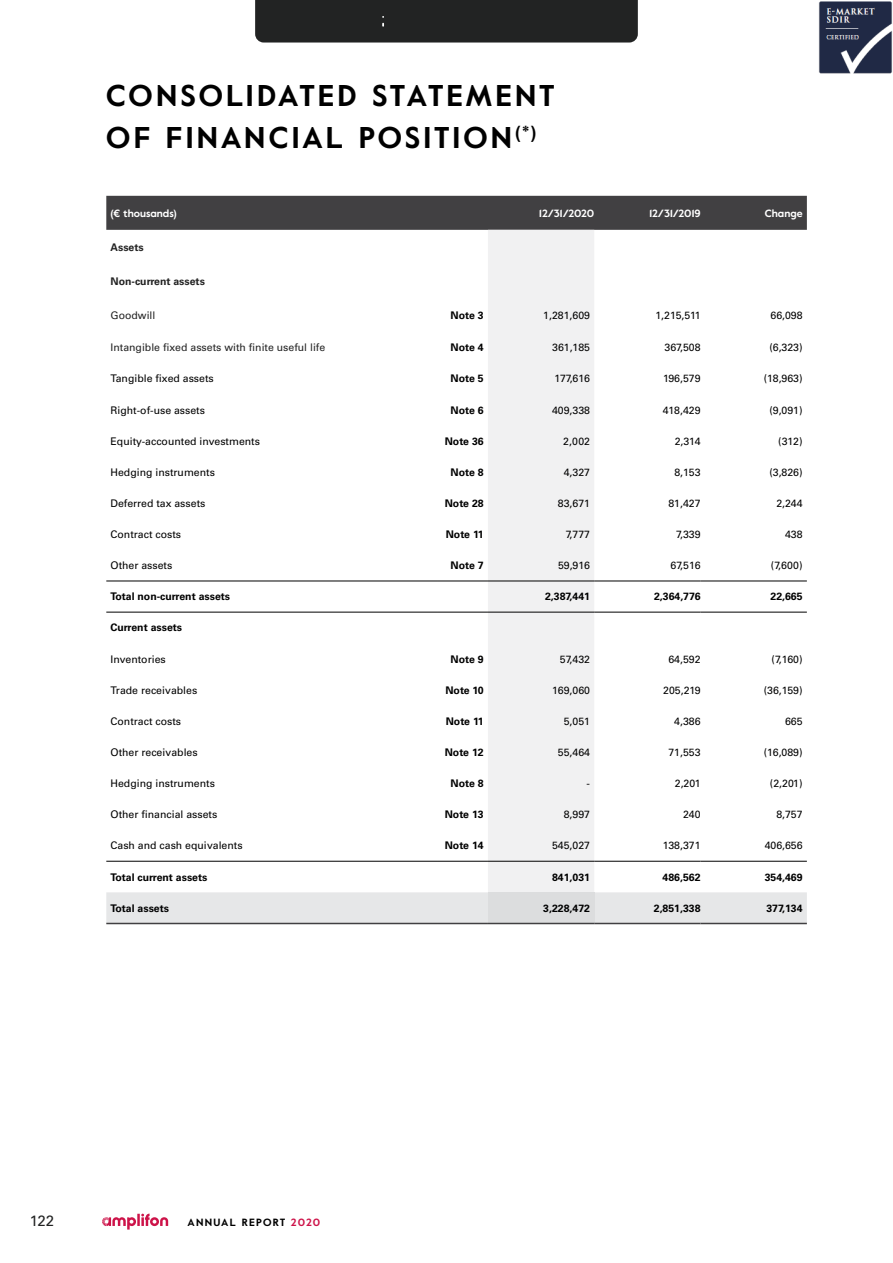
<style>
.page{position:relative;width:893px;height:1263px;background:#fff}
.page>*{position:absolute;margin:0;border:0;box-sizing:border-box;transform-origin:0 0}
.t1{font:700 30px/42px "Value";letter-spacing:.095em;color:#000}
.t2{font:15px "Univers LT Std";color:#222323}
.t3{font:10.5px "Univers LT Std";color:#000}
.t4{font:700 10.5px "Univers LT Std";color:#000}
.t5{font:10.5px "Univers LT Std";color:#222}
.t6{font:700 10.5px "Value";color:#fff}
.t7{font:700 10.5px "Univers LT Std";color:#222}
.t8{font:700 10.5px "Value";letter-spacing:.12em;color:#000}
.s1{color:#cd1349}
</style>
<div class="page">
<div style="left:106px;top:196px;width:701px;height:34px;background:#414042"></div>
<div style="left:488px;top:230px;width:106px;height:662px;background:#f1f1f2"></div>
<div style="left:106px;top:892px;width:701px;height:31px;background:#e6e7e8"></div>
<div style="left:488px;top:892px;width:106px;height:31px;background:#dcddde"></div>
<hr style="left:106px;top:581px;width:332px;height:1px;background:#000">
<hr style="left:438px;top:581px;width:50px;height:1px;background:#000">
<hr style="left:488px;top:581px;width:106px;height:1px;background:#000">
<hr style="left:594px;top:581px;width:107px;height:1px;background:#000">
<hr style="left:701px;top:581px;width:106px;height:1px;background:#000">
<hr style="left:106px;top:612px;width:332px;height:1px;background:#000">
<hr style="left:438px;top:612px;width:50px;height:1px;background:#000">
<hr style="left:488px;top:612px;width:106px;height:1px;background:#000">
<hr style="left:594px;top:612px;width:107px;height:1px;background:#000">
<hr style="left:701px;top:612px;width:106px;height:1px;background:#000">
<hr style="left:106px;top:861px;width:332px;height:1px;background:#000">
<hr style="left:438px;top:861px;width:50px;height:1px;background:#000">
<hr style="left:488px;top:861px;width:106px;height:1px;background:#000">
<hr style="left:594px;top:861px;width:107px;height:1px;background:#000">
<hr style="left:701px;top:861px;width:106px;height:1px;background:#000">
<hr style="left:106px;top:923px;width:332px;height:1px;background:#414042">
<hr style="left:438px;top:923px;width:50px;height:1px;background:#414042">
<hr style="left:488px;top:923px;width:106px;height:1px;background:#414042">
<hr style="left:594px;top:923px;width:107px;height:1px;background:#414042">
<hr style="left:701px;top:923px;width:106px;height:1px;background:#414042">
<svg style="left:102px;top:1213px;width:66px;height:16px"></svg>
<div style="left:255px;top:0;width:383px;height:43px;background:#222323"></div>
<img style="left:819px;top:1px;width:73px;height:73px">
<h1 class="t1" style="left:106px;top:74px;width:450px">CONSOLIDATED STATEMENT<br>OF FINANCIAL POSITION<sup>(*)</sup></h1>
<p class="t6" style="left:111px;top:206px;width:68px">(€ thousands)</p>
<p class="t6" style="left:539px;top:206px;width:57px">12/31/2020</p>
<p class="t6" style="left:649px;top:206px;width:53px">12/31/2019</p>
<p class="t6" style="left:765px;top:206px;width:39px">Change</p>
<p class="t7" style="left:111px;top:241px;width:35px">Assets</p>
<p class="t7" style="left:111px;top:275px;width:96px">Non-current assets</p>
<p class="t5" style="left:111px;top:309px;width:46px">Goodwill</p>
<p class="t4" style="left:451px;top:309px;width:35px">Note 3</p>
<p class="t3" style="left:543px;top:309px;width:48px">1,281,609</p>
<p class="t3" style="left:655px;top:309px;width:47px">1,215,511</p>
<p class="t3" style="left:770px;top:309px;width:34px">66,098</p>
<p class="t5" style="left:111px;top:341px;width:216px">Intangible fixed assets with finite useful life</p>
<p class="t4" style="left:451px;top:341px;width:35px">Note 4</p>
<p class="t3" style="left:552px;top:341px;width:39px">361,185</p>
<p class="t3" style="left:665px;top:341px;width:37px">367,508</p>
<p class="t3" style="left:769px;top:341px;width:35px">(6,323)</p>
<p class="t3" style="left:111px;top:372px;width:105px">Tangible fixed assets</p>
<p class="t4" style="left:451px;top:373px;width:35px">Note 5</p>
<p class="t3" style="left:554px;top:372px;width:37px">177,616</p>
<p class="t3" style="left:663px;top:372px;width:39px">196,579</p>
<p class="t3" style="left:764px;top:372px;width:40px">(18,963)</p>
<p class="t3" style="left:111px;top:404px;width:96px">Right-of-use assets</p>
<p class="t4" style="left:451px;top:404px;width:35px">Note 6</p>
<p class="t3" style="left:552px;top:404px;width:39px">409,338</p>
<p class="t3" style="left:663px;top:404px;width:39px">418,429</p>
<p class="t3" style="left:769px;top:404px;width:35px">(9,091)</p>
<p class="t3" style="left:111px;top:435px;width:151px">Equity-accounted investments</p>
<p class="t4" style="left:445px;top:435px;width:40px">Note 36</p>
<p class="t3" style="left:563px;top:435px;width:28px">2,002</p>
<p class="t3" style="left:675px;top:435px;width:27px">2,314</p>
<p class="t3" style="left:778px;top:435px;width:26px">(312)</p>
<p class="t3" style="left:111px;top:466px;width:106px">Hedging instruments</p>
<p class="t4" style="left:451px;top:466px;width:35px">Note 8</p>
<p class="t3" style="left:564px;top:466px;width:28px">4,327</p>
<p class="t3" style="left:674px;top:466px;width:28px">8,153</p>
<p class="t3" style="left:769px;top:466px;width:35px">(3,826)</p>
<p class="t3" style="left:111px;top:497px;width:96px">Deferred tax assets</p>
<p class="t4" style="left:445px;top:497px;width:40px">Note 28</p>
<p class="t3" style="left:558px;top:497px;width:34px">83,671</p>
<p class="t3" style="left:668px;top:497px;width:34px">81,427</p>
<p class="t3" style="left:776px;top:497px;width:28px">2,244</p>
<p class="t3" style="left:111px;top:528px;width:72px">Contract costs</p>
<p class="t4" style="left:446px;top:528px;width:39px">Note 11</p>
<p class="t3" style="left:566px;top:528px;width:26px">7,777</p>
<p class="t3" style="left:676px;top:528px;width:26px">7,339</p>
<p class="t3" style="left:785px;top:528px;width:19px">438</p>
<p class="t3" style="left:111px;top:559px;width:63px">Other assets</p>
<p class="t4" style="left:451px;top:559px;width:35px">Note 7</p>
<p class="t3" style="left:558px;top:559px;width:33px">59,916</p>
<p class="t3" style="left:671px;top:559px;width:31px">67,516</p>
<p class="t3" style="left:771px;top:559px;width:33px">(7,600)</p>
<p class="t4" style="left:111px;top:590px;width:121px">Total non-current assets</p>
<p class="t4" style="left:545px;top:590px;width:46px">2,387,441</p>
<p class="t4" style="left:654px;top:590px;width:48px">2,364,776</p>
<p class="t4" style="left:770px;top:590px;width:34px">22,665</p>
<p class="t4" style="left:111px;top:622px;width:73px">Current assets</p>
<p class="t3" style="left:111px;top:653px;width:57px">Inventories</p>
<p class="t4" style="left:451px;top:653px;width:35px">Note 9</p>
<p class="t3" style="left:560px;top:653px;width:32px">57,432</p>
<p class="t3" style="left:668px;top:653px;width:34px">64,592</p>
<p class="t3" style="left:771px;top:653px;width:33px">(7,160)</p>
<p class="t3" style="left:111px;top:684px;width:88px">Trade receivables</p>
<p class="t4" style="left:445px;top:684px;width:40px">Note 10</p>
<p class="t3" style="left:552px;top:684px;width:39px">169,060</p>
<p class="t3" style="left:663px;top:684px;width:39px">205,219</p>
<p class="t3" style="left:764px;top:684px;width:40px">(36,159)</p>
<p class="t3" style="left:111px;top:715px;width:72px">Contract costs</p>
<p class="t4" style="left:446px;top:715px;width:39px">Note 11</p>
<p class="t3" style="left:564px;top:715px;width:28px">5,051</p>
<p class="t3" style="left:674px;top:715px;width:28px">4,386</p>
<p class="t3" style="left:785px;top:715px;width:19px">665</p>
<p class="t3" style="left:111px;top:746px;width:89px">Other receivables</p>
<p class="t4" style="left:445px;top:746px;width:40px">Note 12</p>
<p class="t3" style="left:558px;top:746px;width:34px">55,464</p>
<p class="t3" style="left:668px;top:746px;width:34px">71,553</p>
<p class="t3" style="left:764px;top:746px;width:40px">(16,089)</p>
<p class="t3" style="left:111px;top:777px;width:106px">Hedging instruments</p>
<p class="t4" style="left:451px;top:777px;width:35px">Note 8</p>
<p class="t3" style="left:586px;top:777px;width:5px">-</p>
<p class="t3" style="left:675px;top:777px;width:27px">2,201</p>
<p class="t3" style="left:770px;top:777px;width:34px">(2,201)</p>
<p class="t3" style="left:111px;top:808px;width:108px">Other financial assets</p>
<p class="t4" style="left:445px;top:808px;width:40px">Note 13</p>
<p class="t3" style="left:564px;top:808px;width:28px">8,997</p>
<p class="t3" style="left:683px;top:808px;width:19px">240</p>
<p class="t3" style="left:776px;top:808px;width:28px">8,757</p>
<p class="t3" style="left:111px;top:839px;width:134px">Cash and cash equivalents</p>
<p class="t4" style="left:445px;top:839px;width:40px">Note 14</p>
<p class="t3" style="left:552px;top:839px;width:39px">545,027</p>
<p class="t3" style="left:663px;top:839px;width:39px">138,371</p>
<p class="t3" style="left:765px;top:839px;width:39px">406,656</p>
<p class="t4" style="left:111px;top:871px;width:98px">Total current assets</p>
<p class="t4" style="left:552px;top:871px;width:39px">841,031</p>
<p class="t4" style="left:663px;top:871px;width:39px">486,562</p>
<p class="t4" style="left:765px;top:871px;width:39px">354,469</p>
<p class="t4" style="left:111px;top:902px;width:60px">Total assets</p>
<p class="t4" style="left:543px;top:902px;width:48px">3,228,472</p>
<p class="t4" style="left:654px;top:902px;width:48px">2,851,338</p>
<p class="t4" style="left:766px;top:902px;width:38px">377,134</p>
<h2 class="t2" style="left:30px;top:1211px;width:26px">122</h2>
<p class="t8" style="left:188px;top:1214px;width:134px">ANNUAL REPORT <span class="s1">2020</span></p>
</div>
